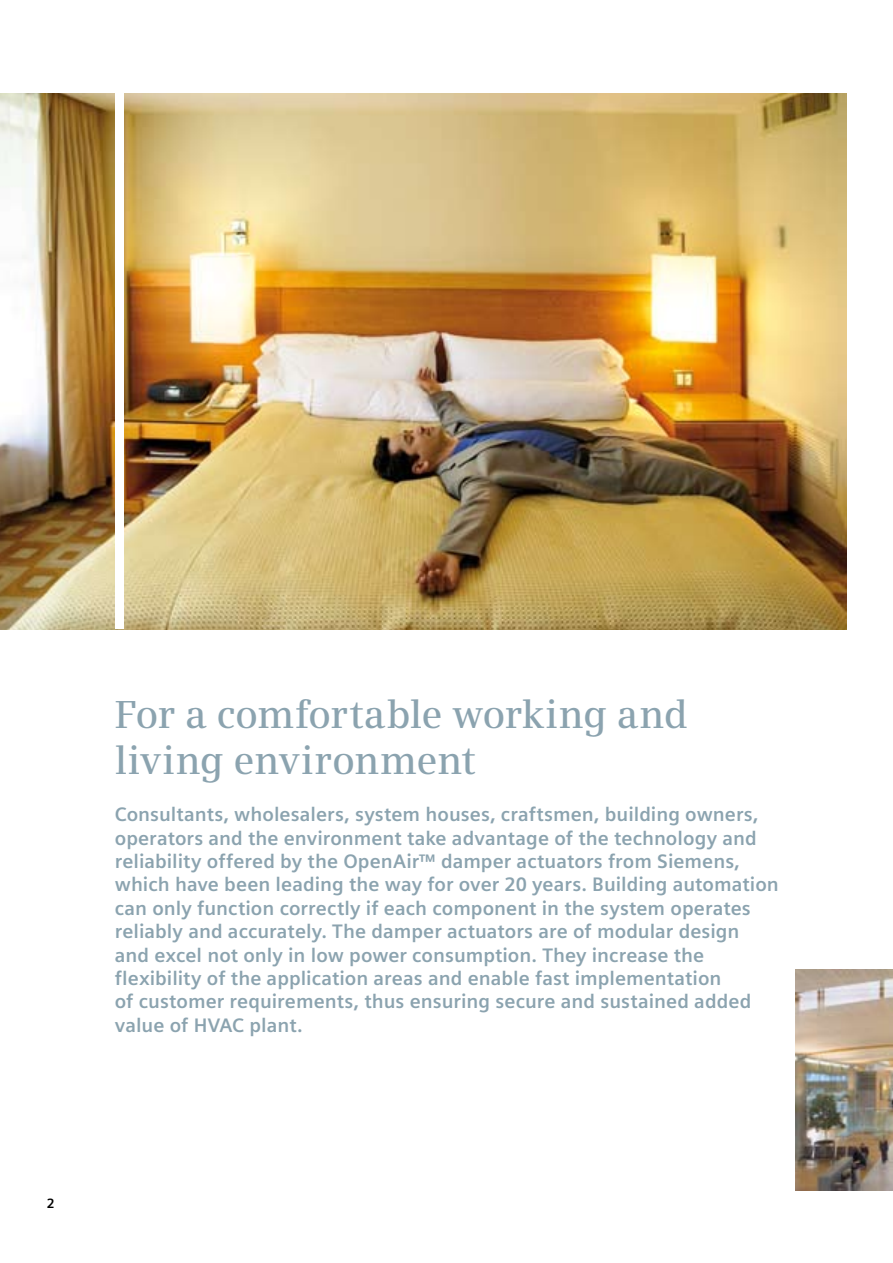
<style>
.page{position:relative;width:893px;height:1263px;background:#fff}
.page>*{position:absolute;margin:0;border:0;box-sizing:border-box;transform-origin:0 0}
.t1{font:600 39px/46.8px "Siemens Serif OT";letter-spacing:-.005em;color:#8ba3af}
.t2{font:700 19.5px/23.4px "Siemens Sans OT";color:#8ba3af}
.t3{font:700 13.5px "Siemens Sans OT";color:#000}
</style>
<div class="page">
<img style="left:0;top:94px;width:846px;height:535px">
<img style="left:795px;top:970px;width:98px;height:221px">
<div style="left:115px;top:94px;width:8px;height:535px;background:#fff"></div>
<h1 class="t1" style="left:115px;top:690px;width:575px">For a comfortable working and living environment</h1>
<p class="t2" style="left:115px;top:803px;width:665px">Consultants, wholesalers, system houses, craftsmen, building owners, operators and the environment take advantage of the technology and reliability offered by the OpenAir™ damper actuators from Siemens, which have been leading the way for over 20 years. Building automation can only function correctly if each component in the system operates reliably and accurately. The damper actuators are of modular design<br>and excel not only in low power consumption. They increase the flexibility of the application areas and enable fast implementation<br>of customer requirements, thus ensuring secure and sustained added value of HVAC plant.</p>
<p class="t3" style="left:47px;top:1195px;width:9px">2</p>
</div>
